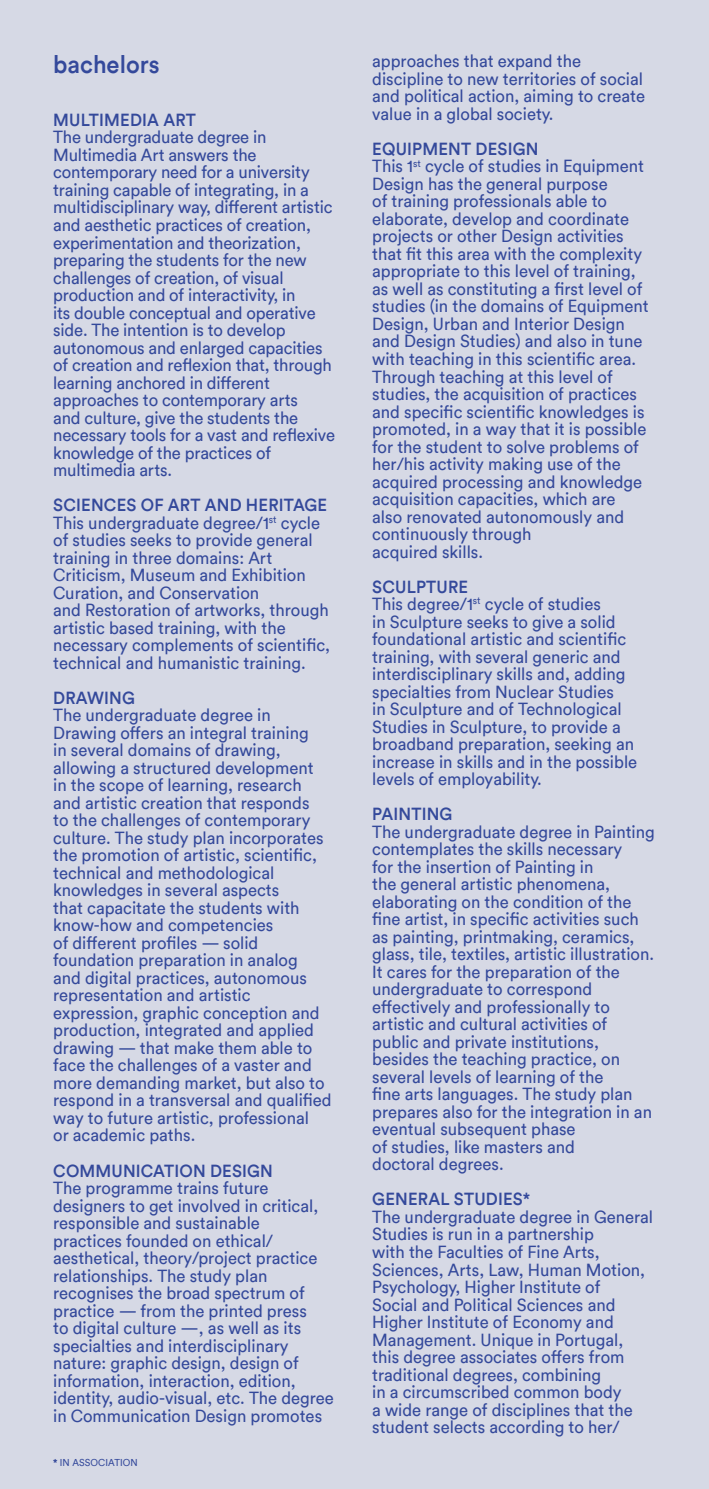
<style>
.page{position:relative;width:709px;height:1489px;background:#fff}
.page>*{position:absolute;margin:0;border:0;box-sizing:border-box;transform-origin:0 0}
.t1{font:500 25px "Circular TT";color:#34499b;scale:.95 1}
.t2{font:17.5px/17.5px "Circular TT";color:#34499b;scale:.95 1}
.t3{font:500 17.5px "Circular TT";letter-spacing:.01em;color:#34499b;scale:.95 1}
.t4{font:10px "Circular TT";letter-spacing:.01em;color:#34499b;scale:.95 1}
.s1{font-weight:500}
.s2{font-weight:700}
</style>
<div class="page">
<div style="left:0;top:0;width:709px;height:1488px;background:#d6d9e5"></div>
<h1 class="t1" style="left:53px;top:49px;width:114px">bachelors</h1>
<p class="t3" style="left:53px;top:109px;width:152px">MULTIMEDIA ART</p>
<p class="t2" style="left:53px;top:128px;width:298px">The undergraduate degree in Multimedia Art answers the contemporary need for a university training capable of integrating, in a multidisciplinary way, different artistic and aesthetic practices of creation, experimentation and theorization, preparing the students for the new challenges of creation, of visual production and of interactivity, in<br>its double conceptual and operative side. The intention is to develop autonomous and enlarged capacities of creation and reflexion that, through learning anchored in different approaches to contemporary arts<br>and culture, give the students the necessary tools for a vast and reflexive knowledge of the practices of multimedia arts.</p>
<p class="t2" style="left:53px;top:496px;width:293px"><span class="s1">SCIENCES OF ART AND HERITAGE </span>This undergraduate degree/1<sup>st</sup> cycle of studies seeks to provide general training in three domains: Art Criticism, Museum and Exhibition Curation, and Conservation<br>and Restoration of artworks, through artistic based training, with the necessary complements of scientific, technical and humanistic training.</p>
<p class="t3" style="left:53px;top:686px;width:88px">DRAWING</p>
<p class="t2" style="left:53px;top:706px;width:295px">The undergraduate degree in Drawing offers an integral training<br>in several domains of drawing, allowing a structured development<br>in the scope of learning, research and artistic creation that responds<br>to the challenges of contemporary culture. The study plan incorporates the promotion of artistic, scientific, technical and methodological knowledges in several aspects<br>that capacitate the students with know-how and competencies<br>of different profiles — solid foundation preparation in analog<br>and digital practices, autonomous representation and artistic expression, graphic conception and production, integrated and applied drawing — that make them able to face the challenges of a vaster and more demanding market, but also to respond in a transversal and qualified way to future artistic, professional<br>or academic paths.</p>
<p class="t3" style="left:53px;top:1159px;width:233px">COMMUNICATION DESIGN</p>
<p class="t2" style="left:53px;top:1178px;width:297px">The programme trains future designers to get involved in critical, responsible and sustainable<br>practices founded on ethical/ aesthetical, theory/project practice relationships. The study plan recognises the broad spectrum of practice — from the printed press<br>to digital culture —, as well as its specialties and interdisciplinary nature: graphic design, design of information, interaction, edition, identity, audio-visual, etc. The degree in Communication Design promotes</p>
<p class="t4" style="left:53px;top:1456px;width:91px"><span class="s2">*</span> IN ASSOCIATION</p>
<p class="t2" style="left:372px;top:52px;width:289px">approaches that expand the discipline to new territories of social and political action, aiming to create value in a global society.</p>
<p class="t2" style="left:372px;top:140px;width:292px"><span class="s1">EQUIPMENT DESIGN<br></span>This 1<sup>st</sup> cycle of studies in Equipment Design has the general purpose<br>of training professionals able to elaborate, develop and coordinate projects or other Design activities that fit this area with the complexity appropriate to this level of training, as well as constituting a first level of studies (in the domains of Equipment Design, Urban and Interior Design and Design Studies) and also in tune with teaching in this scientific area.<br>Through teaching at this level of studies, the acquisition of practices and specific scientific knowledges is promoted, in a way that it is possible for the student to solve problems of her/his activity making use of the acquired processing and knowledge acquisition capacities, which are also renovated autonomously and continuously through<br>acquired skills.</p>
<p class="t2" style="left:372px;top:577px;width:280px"><span class="s1">SCULPTURE<br></span>This degree/1<sup>st</sup> cycle of studies<br>in Sculpture seeks to give a solid foundational artistic and scientific training, with several generic and interdisciplinary skills and, adding specialties from Nuclear Studies<br>in Sculpture and of Technological<br>Studies in Sculpture, to provide a broadband preparation, seeking an increase in skills and in the possible levels of employability.</p>
<p class="t3" style="left:372px;top:803px;width:86px">PAINTING</p>
<p class="t2" style="left:372px;top:822px;width:299px">The undergraduate degree in Painting contemplates the skills necessary<br>for the insertion of Painting in<br>the general artistic phenomena, elaborating on the condition of the fine artist, in specific activities such as painting, printmaking, ceramics, glass, tile, textiles, artistic illustration.<br>It cares for the preparation of the undergraduate to correspond effectively and professionally to artistic and cultural activities of public and private institutions, besides the teaching practice, on several levels of learning of the<br>fine arts languages. The study plan prepares also for the integration in an eventual subsequent phase<br>of studies, like masters and<br>doctoral degrees.</p>
<p class="t3" style="left:372px;top:1188px;width:168px">GENERAL STUDIES*</p>
<p class="t2" style="left:372px;top:1207px;width:297px">The undergraduate degree in General Studies is run in a partnership<br>with the Faculties of Fine Arts, Sciences, Arts, Law, Human Motion, Psychology, Higher Institute of<br>Social and Political Sciences and Higher Institute of Economy and Management. Unique in Portugal, this degree associates offers from traditional degrees, combining<br>in a circumscribed common body<br>a wide range of disciplines that the student selects according to her/</p>
</div>
